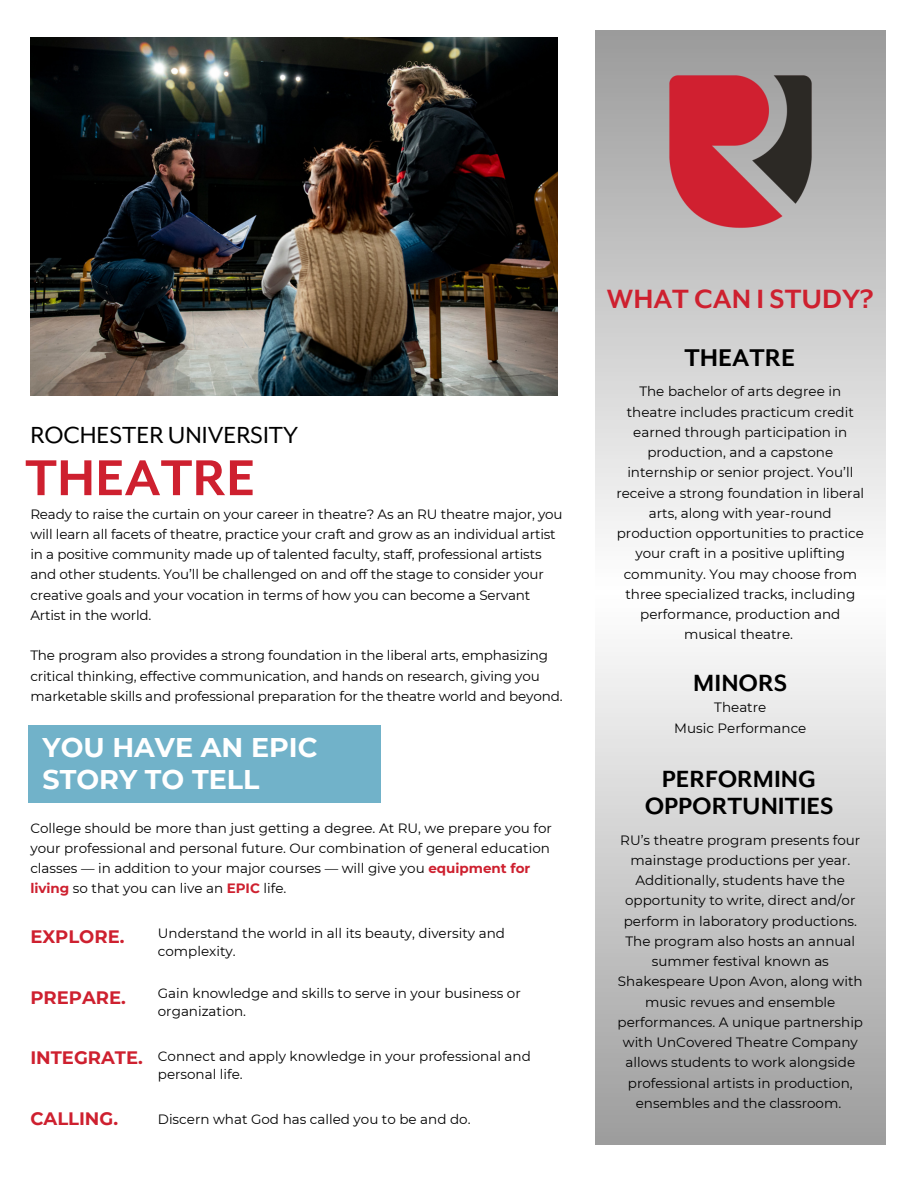
<style>
.page{position:relative;width:918px;height:1188px;background:#fff}
.page>*{position:absolute;margin:0;border:0;box-sizing:border-box;transform-origin:0 0}
.t1{font:700 58.05px "Mr Eaves Mod OT";color:#ce202f}
.t2{font:700 30.45px "Mr Eaves Mod OT";color:#ce202f}
.t3{font:700 27.9px "Mr Eaves Mod OT";color:#000}
.t4{font:700 27px/27px "Mr Eaves Mod OT";color:#000;text-align:center}
.t5{font:700 27px "Montserrat";color:#fff}
.t6{font:26.85px "Mr Eaves Mod OT";color:#000}
.t7{font:700 18px "Montserrat";color:#ce202f}
.t8{font:13.5px/20.2px "Montserrat";color:#000}
.s1{font-weight:700;color:#ce202f}
</style>
<div class="page">
<svg style="left:595px;top:31px;width:290px;height:1114px"></svg>
<img style="left:658px;top:69px;width:165px;height:164px">
<div style="left:29px;top:726px;width:352px;height:77px;background:#71b2c9"></div>
<img style="left:30px;top:37px;width:527px;height:358px">
<p class="t6" style="left:30px;top:421px;width:269px">ROCHESTER UNIVERSITY</p>
<p class="t1" style="left:25px;top:446px;width:232px">THEATRE</p>
<p class="t8" style="left:30px;top:504px;width:534px">Ready to raise the curtain on your career in theatre? As an RU theatre major, you will learn all facets of theatre, practice your craft and grow as an individual artist in a positive community made up of talented faculty, staff, professional artists and other students. You’ll be challenged on and off the stage to consider your creative goals and your vocation in terms of how you can become a Servant Artist in the world.</p>
<p class="t8" style="left:30px;top:645px;width:534px">The program also provides a strong foundation in the liberal arts, emphasizing critical thinking, effective communication, and hands on research, giving you marketable skills and professional preparation for the theatre world and beyond.</p>
<p class="t5" style="left:43px;top:730px;width:277px">YOU HAVE AN EPIC</p>
<p class="t5" style="left:43px;top:763px;width:218px">STORY TO TELL</p>
<p class="t8" style="left:30px;top:818px;width:523px">College should be more than just getting a degree. At RU, we prepare you for your professional and personal future. Our combination of general education classes — in addition to your major courses — will give you <span class="s1">equipment for living</span> so that you can live an <span class="s1">EPIC</span> life.</p>
<p class="t7" style="left:30px;top:925px;width:96px">EXPLORE.</p>
<p class="t8" style="left:158px;top:925px;width:349px;line-height:18px">Understand the world in all its beauty, diversity and complexity.</p>
<p class="t8" style="left:158px;top:984px;width:364px;line-height:18px">Gain knowledge and skills to serve in your business or organization.</p>
<p class="t8" style="left:158px;top:1047px;width:374px;line-height:18px">Connect and apply knowledge in your professional and personal life.</p>
<p class="t8" style="left:158px;top:1109px;width:314px">Discern what God has called you to be and do.</p>
<p class="t7" style="left:30px;top:986px;width:97px">PREPARE.</p>
<p class="t7" style="left:30px;top:1047px;width:114px">INTEGRATE.</p>
<p class="t7" style="left:30px;top:1108px;width:89px">CALLING.</p>
<p class="t2" style="left:607px;top:282px;width:268px">WHAT CAN I STUDY?</p>
<p class="t3" style="left:684px;top:342px;width:112px">THEATRE</p>
<p class="t8" style="left:616px;top:381px;width:249px;text-align:center">The bachelor of arts degree in theatre includes practicum credit earned through participation in production, and a capstone internship or senior project. You’ll receive a strong foundation in liberal arts, along with year-round production opportunities to practice your craft in a positive uplifting community. You may choose from three specialized tracks, including performance, production and musical theatre.</p>
<p class="t4" style="left:693px;top:670px;width:96px">MINORS</p>
<p class="t8" style="left:714px;top:697px;width:54px">Theatre</p>
<p class="t8" style="left:674px;top:718px;width:134px">Music Performance</p>
<p class="t4" style="left:645px;top:766px;width:190px">PERFORMING<br>OPPORTUNITIES</p>
<p class="t8" style="left:618px;top:830px;width:247px;text-align:center">RU’s theatre program presents four mainstage productions per year.<br>Additionally, students have the opportunity to write, direct and/or perform in laboratory productions.<br>The program also hosts an annual summer festival known as<br>Shakespeare Upon Avon, along with music revues and ensemble performances. A unique partnership with UnCovered Theatre Company allows students to work alongside professional artists in production, ensembles and the classroom.</p>
</div>
